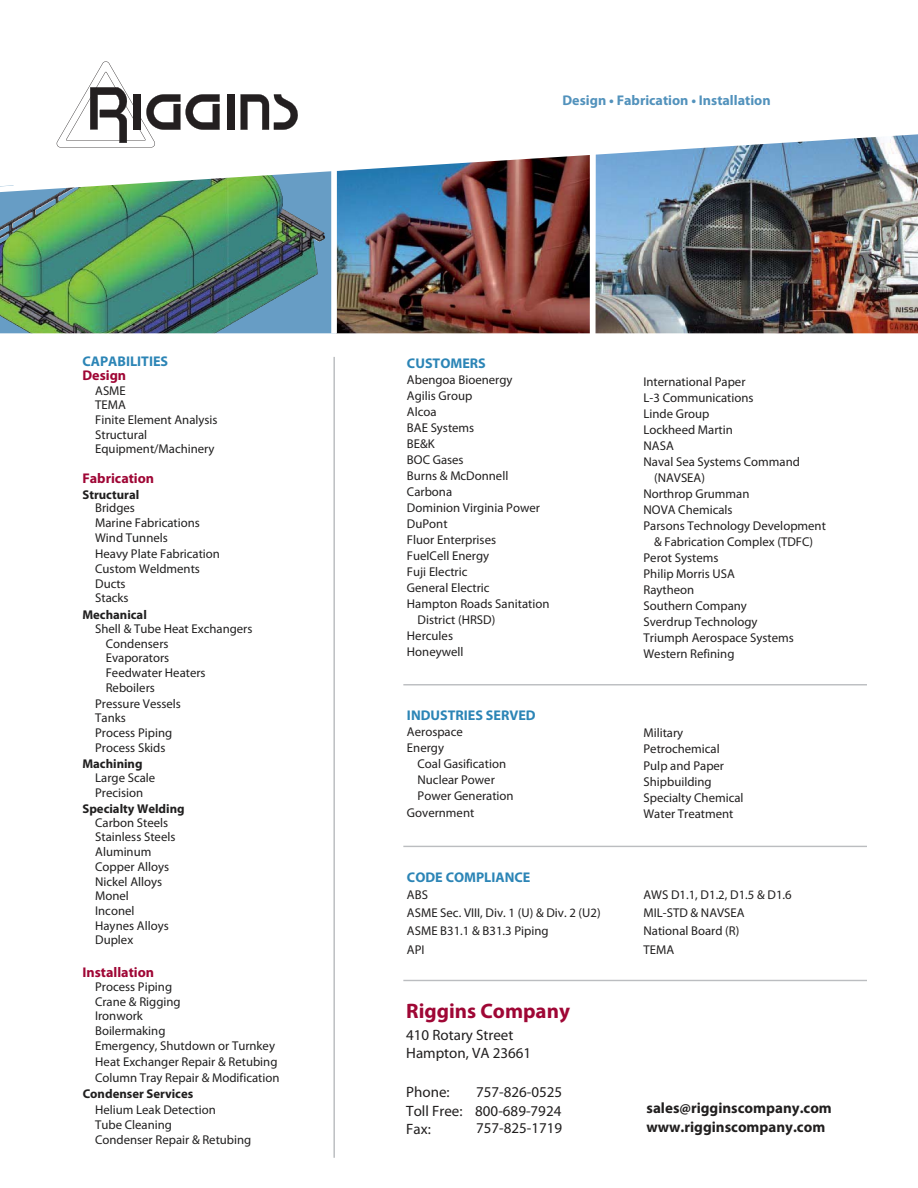
<style>
.page{position:relative;width:918px;height:1188px;background:#fff}
.page>*{position:absolute;margin:0;border:0;box-sizing:border-box;transform-origin:0 0}
.t1{font:700 21px "Myriad Pro";color:#9f0735}
.t2{font:15px/18.3px "Myriad Pro";color:#211f1f}
.t3{font:700 15px "Myriad Pro";color:#211f1f}
.t4{font:700 14.1px "Myriad Pro";color:#2c85b6}
.t5{font:700 14.1px "Myriad Pro";color:#5292bc}
.t6{font:700 14.1px "Myriad Pro";color:#9f0635}
.t7{font:12.75px/18.3px "Myriad Pro";color:#211f1f}
.t8{font:12.75px/14.7px "Myriad Pro";color:#201f1f}
.t9{font:700 12.75px "Myriad Pro";color:#201f1f}
</style>
<div class="page">
<hr style="left:403px;top:684px;width:464px;height:1px;background:#bbbdc0">
<hr style="left:403px;top:846px;width:464px;height:1px;background:#bbbdc0">
<svg style="left:241px;top:94px;width:57px;height:23px"></svg>
<svg style="left:227px;top:94px;width:7px;height:23px"></svg>
<svg style="left:71px;top:61px;width:149px;height:56px"></svg>
<img style="left:0;top:200px;width:331px;height:133px">
<img style="left:222px;top:200px;width:103px;height:84px">
<img style="left:337px;top:200px;width:253px;height:133px">
<img style="left:596px;top:200px;width:322px;height:133px">
<hr style="left:403px;top:980px;width:464px;height:1px;background:#bbbdc0">
<hr style="left:333px;top:357px;width:2px;height:801px;background:#bbbdc0">
<img style="left:0;top:117px;width:918px;height:83px">
<p class="t5" style="left:563px;top:91px;width:210px">Design • Fabrication • Installation</p>
<p class="t4" style="left:82px;top:352px;width:87px">CAPABILITIES</p>
<p class="t6" style="left:82px;top:366px;width:45px">Design</p>
<p class="t8" style="left:95px;top:383px;width:124px">ASME<br>TEMA<br>Finite Element Analysis<br>Structural<br>Equipment/Machinery</p>
<p class="t6" style="left:82px;top:470px;width:73px">Fabrication</p>
<p class="t9" style="left:82px;top:486px;width:58px">Structural</p>
<p class="t8" style="left:95px;top:501px;width:106px">Bridges<br>Marine Fabrications<br>Wind Tunnels</p>
<p class="t8" style="left:95px;top:546px;width:126px">Heavy Plate Fabrication<br>Custom Weldments<br>Ducts<br>Stacks</p>
<p class="t9" style="left:82px;top:606px;width:66px">Mechanical</p>
<p class="t8" style="left:95px;top:621px;width:159px">Shell &amp; Tube Heat Exchangers</p>
<p class="t8" style="left:106px;top:636px;width:64px">Condensers</p>
<p class="t8" style="left:106px;top:650px;width:65px">Evaporators</p>
<p class="t8" style="left:106px;top:665px;width:101px">Feedwater Heaters</p>
<p class="t8" style="left:106px;top:680px;width:51px">Reboilers</p>
<p class="t8" style="left:95px;top:696px;width:87px">Pressure Vessels</p>
<p class="t8" style="left:95px;top:711px;width:32px">Tanks</p>
<p class="t8" style="left:95px;top:725px;width:79px">Process Piping</p>
<p class="t8" style="left:95px;top:740px;width:72px">Process Skids</p>
<p class="t9" style="left:82px;top:756px;width:62px">Machining</p>
<p class="t8" style="left:95px;top:771px;width:62px">Large Scale<br>Precision</p>
<p class="t9" style="left:82px;top:800px;width:104px">Specialty Welding</p>
<p class="t8" style="left:95px;top:815px;width:82px">Carbon Steels<br>Stainless Steels<br>Aluminum<br>Copper Alloys<br>Nickel Alloys<br>Monel<br>Inconel<br>Haynes Alloys<br>Duplex</p>
<p class="t6" style="left:82px;top:963px;width:73px">Installation</p>
<p class="t8" style="left:95px;top:979px;width:181px">Process Piping<br>Crane &amp; Rigging<br>Ironwork<br>Boilermaking<br>Emergency, Shutdown or Turnkey</p>
<p class="t8" style="left:95px;top:1053px;width:186px;line-height:15.9px">Heat Exchanger Repair &amp; Retubing<br>Column Tray Repair &amp; Modification</p>
<p class="t9" style="left:83px;top:1085px;width:112px">Condenser Services</p>
<p class="t8" style="left:95px;top:1132px;width:158px">Condenser Repair &amp; Retubing</p>
<p class="t8" style="left:95px;top:1102px;width:122px">Helium Leak Detection</p>
<p class="t8" style="left:95px;top:1117px;width:78px">Tube Cleaning</p>
<p class="t4" style="left:407px;top:354px;width:80px">CUSTOMERS</p>
<p class="t7" style="left:407px;top:370px;width:107px">Abengoa Bioenergy</p>
<p class="t7" style="left:407px;top:386px;width:67px">Agilis Group</p>
<p class="t7" style="left:407px;top:402px;width:31px">Alcoa</p>
<p class="t7" style="left:407px;top:418px;width:69px">BAE Systems</p>
<p class="t7" style="left:407px;top:434px;width:29px">BE&amp;K</p>
<p class="t7" style="left:407px;top:450px;width:58px">BOC Gases</p>
<p class="t7" style="left:407px;top:466px;width:103px">Burns &amp; McDonnell</p>
<p class="t7" style="left:407px;top:482px;width:47px">Carbona</p>
<p class="t7" style="left:407px;top:498px;width:134px">Dominion Virginia Power</p>
<p class="t7" style="left:407px;top:514px;width:42px">DuPont</p>
<p class="t7" style="left:407px;top:530px;width:91px">Fluor Enterprises</p>
<p class="t7" style="left:407px;top:546px;width:84px">FuelCell Energy</p>
<p class="t7" style="left:407px;top:562px;width:62px">Fuji Electric</p>
<p class="t7" style="left:407px;top:578px;width:84px">General Electric</p>
<p class="t7" style="left:407px;top:595px;width:144px">Hampton Roads Sanitation</p>
<p class="t7" style="left:418px;top:611px;width:79px">District (HRSD)</p>
<p class="t7" style="left:407px;top:627px;width:48px">Hercules</p>
<p class="t7" style="left:407px;top:643px;width:58px">Honeywell</p>
<p class="t4" style="left:407px;top:706px;width:130px">INDUSTRIES SERVED</p>
<p class="t7" style="left:407px;top:723px;width:57px;line-height:16px">Aerospace<br>Energy</p>
<p class="t7" style="left:418px;top:755px;width:90px">Coal Gasification</p>
<p class="t7" style="left:418px;top:771px;width:79px">Nuclear Power</p>
<p class="t7" style="left:418px;top:787px;width:98px">Power Generation</p>
<p class="t7" style="left:407px;top:803px;width:69px">Government</p>
<p class="t7" style="left:644px;top:372px;width:103px">International Paper</p>
<p class="t7" style="left:644px;top:389px;width:112px">L-3 Communications</p>
<p class="t7" style="left:644px;top:405px;width:68px">Linde Group</p>
<p class="t7" style="left:644px;top:421px;width:91px">Lockheed Martin</p>
<p class="t7" style="left:644px;top:437px;width:32px">NASA</p>
<p class="t7" style="left:644px;top:453px;width:158px">Naval Sea Systems Command</p>
<p class="t7" style="left:654px;top:469px;width:52px">(NAVSEA)</p>
<p class="t7" style="left:644px;top:485px;width:107px">Northrop Grumman</p>
<p class="t7" style="left:644px;top:501px;width:91px">NOVA Chemicals</p>
<p class="t7" style="left:644px;top:517px;width:184px">Parsons Technology Development</p>
<p class="t7" style="left:654px;top:533px;width:160px">&amp; Fabrication Complex (TDFC)</p>
<p class="t7" style="left:644px;top:549px;width:76px">Perot Systems</p>
<p class="t7" style="left:644px;top:565px;width:93px">Philip Morris USA</p>
<p class="t7" style="left:644px;top:581px;width:52px">Raytheon</p>
<p class="t7" style="left:644px;top:597px;width:105px">Southern Company</p>
<p class="t7" style="left:644px;top:613px;width:116px">Sverdrup Technology</p>
<p class="t7" style="left:644px;top:629px;width:152px">Triumph Aerospace Systems</p>
<p class="t7" style="left:644px;top:645px;width:92px">Western Refining</p>
<p class="t7" style="left:644px;top:725px;width:102px;line-height:16.2px">Military<br>Petrochemical<br>Pulp and Paper<br>Shipbuilding<br>Specialty Chemical<br>Water Treatment</p>
<p class="t4" style="left:407px;top:868px;width:125px">CODE COMPLIANCE</p>
<p class="t7" style="left:407px;top:885px;width:195px">ABS<br>ASME Sec. VIII, Div. 1 (U) &amp; Div. 2 (U2)<br>ASME B31.1 &amp; B31.3 Piping<br>API</p>
<p class="t7" style="left:644px;top:885px;width:150px">AWS D1.1, D1.2, D1.5 &amp; D1.6<br>MIL-STD &amp; NAVSEA<br>National Board (R)<br>TEMA</p>
<h1 class="t1" style="left:406px;top:998px;width:165px">Riggins Company</h1>
<p class="t2" style="left:406px;top:1025px;width:127px">410 Rotary Street<br>Hampton, VA 23661</p>
<p class="t2" style="left:406px;top:1083px;width:45px">Phone:</p>
<p class="t2" style="left:406px;top:1083px;width:158px;text-align:justify;text-indent:70px">757-826-0525<br>Toll Free: 800-689-7924<br>Fax:</p>
<p class="t3" style="left:647px;top:1098px;width:187px">sales@rigginscompany.com</p>
<p class="t2" style="left:476px;top:1119px;width:88px">757-825-1719</p>
<p class="t3" style="left:646px;top:1117px;width:180px">www.rigginscompany.com</p>
</div>
